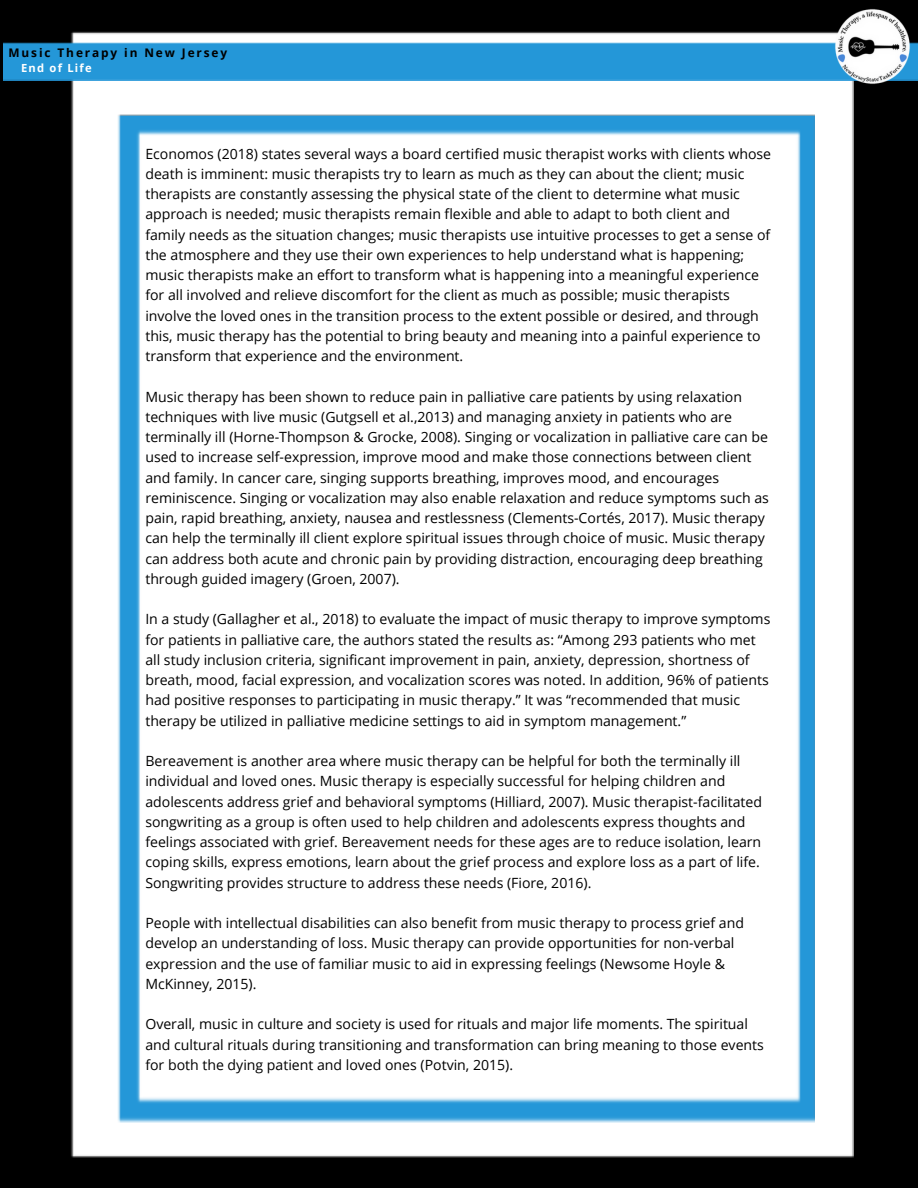
<style>
.page{position:relative;width:918px;height:1188px;background:#000}
.page>*{position:absolute;margin:0;border:0;box-sizing:border-box;transform-origin:0 0}
.t1{font:14.1px/20.2px "Open Sans";color:#000}
.t2{font:700 11.85px "Open Sans";letter-spacing:.16em;color:#000}
.t3{font:700 11.1px "Open Sans";letter-spacing:.11em;color:#fff}
</style>
<div class="page">
<img style="left:71px;top:32px;width:783px;height:1126px">
<img style="left:117px;top:114px;width:697px;height:1008px">
<img style="left:3px;top:43px;width:823px;height:38px">
<img style="left:826px;top:9px;width:92px;height:83px">
<p class="t2" style="left:9px;top:44px;width:220px">Music Therapy in New Jersey</p>
<p class="t3" style="left:21px;top:60px;width:72px">End of Life</p>
<p class="t1" style="left:145px;top:143px;width:627px">Economos (2018) states several ways a board certified music therapist works with clients whose death is imminent: music therapists try to learn as much as they can about the client; music therapists are constantly assessing the physical state of the client to determine what music approach is needed; music therapists remain flexible and able to adapt to both client and family needs as the situation changes; music therapists use intuitive processes to get a sense of the atmosphere and they use their own experiences to help understand what is happening; music therapists make an effort to transform what is happening into a meaningful experience for all involved and relieve discomfort for the client as much as possible; music therapists involve the loved ones in the transition process to the extent possible or desired, and through this, music therapy has the potential to bring beauty and meaning into a painful experience to transform that experience and the environment.</p>
<p class="t1" style="left:145px;top:386px;width:625px">Music therapy has been shown to reduce pain in palliative care patients by using relaxation techniques with live music (Gutgsell et al.,2013) and managing anxiety in patients who are terminally ill (Horne-Thompson &amp; Grocke, 2008). Singing or vocalization in palliative care can be used to increase self-expression, improve mood and make those connections between client and family. In cancer care, singing supports breathing, improves mood, and encourages reminiscence. Singing or vocalization may also enable relaxation and reduce symptoms such as pain, rapid breathing, anxiety, nausea and restlessness (Clements-Cortés, 2017). Music therapy can help the terminally ill client explore spiritual issues through choice of music. Music therapy can address both acute and chronic pain by providing distraction, encouraging deep breathing through guided imagery (Groen, 2007).</p>
<p class="t1" style="left:145px;top:609px;width:627px">In a study (Gallagher et al., 2018) to evaluate the impact of music therapy to improve symptoms for patients in palliative care, the authors stated the results as: “Among 293 patients who met all study inclusion criteria, significant improvement in pain, anxiety, depression, shortness of breath, mood, facial expression, and vocalization scores was noted. In addition, 96% of patients had positive responses to participating in music therapy.” It was “recommended that music therapy be utilized in palliative medicine settings to aid in symptom management.”</p>
<p class="t1" style="left:145px;top:751px;width:618px">Bereavement is another area where music therapy can be helpful for both the terminally ill individual and loved ones. Music therapy is especially successful for helping children and adolescents address grief and behavioral symptoms (Hilliard, 2007). Music therapist-facilitated songwriting as a group is often used to help children and adolescents express thoughts and feelings associated with grief. Bereavement needs for these ages are to reduce isolation, learn coping skills, express emotions, learn about the grief process and explore loss as a part of life.<br>Songwriting provides structure to address these needs (Fiore, 2016).</p>
<p class="t1" style="left:145px;top:913px;width:600px">People with intellectual disabilities can also benefit from music therapy to process grief and develop an understanding of loss. Music therapy can provide opportunities for non-verbal expression and the use of familiar music to aid in expressing feelings (Newsome Hoyle &amp; McKinney, 2015).</p>
<p class="t1" style="left:145px;top:1014px;width:620px">Overall, music in culture and society is used for rituals and major life moments. The spiritual and cultural rituals during transitioning and transformation can bring meaning to those events for both the dying patient and loved ones (Potvin, 2015).</p>
</div>
